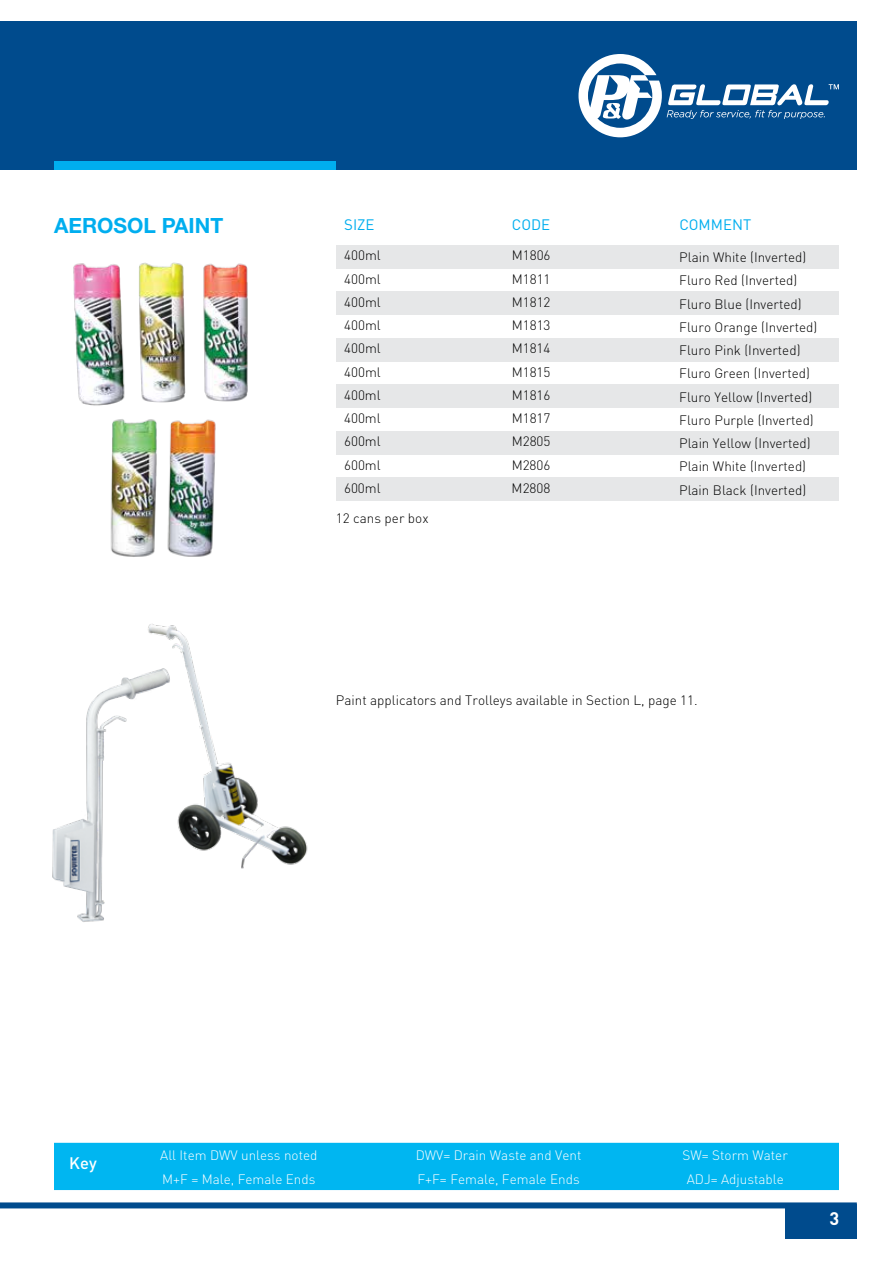
<style>
.page{position:relative;width:893px;height:1263px;background:#fff}
.page>*{position:absolute;margin:0;border:0;box-sizing:border-box;transform-origin:0 0}
.t1{font:700 21px "Helvetica Neue LT Pro";color:#00aeef}
.t2{font:700 18px "DIN";color:#fff}
.t3{font:500 16.5px "DIN";color:#fff}
.t4{font:15px "DIN";color:#00aeef}
.t5{font:300 13.5px "DIN";color:#000}
.t6{font:300 13.5px "DIN";color:#fff}
</style>
<div class="page">
<div style="left:785px;top:1204px;width:72px;height:34px;background:#004b8d"></div>
<div style="left:54px;top:1143px;width:785px;height:47px;background:#00b6f1"></div>
<div style="left:0;top:1202px;width:857px;height:6px;background:#004b8d"></div>
<div style="left:0;top:21px;width:857px;height:149px;background:#004b8d"></div>
<div style="left:54px;top:162px;width:281px;height:8px;background:#00aeef"></div>
<svg style="left:578px;top:54px;width:261px;height:83px"></svg>
<div style="left:336px;top:245px;width:167px;height:24px;background:#e6e7e8"></div>
<div style="left:503px;top:245px;width:168px;height:24px;background:#e6e7e8"></div>
<div style="left:671px;top:245px;width:167px;height:24px;background:#e6e7e8"></div>
<div style="left:336px;top:292px;width:167px;height:23px;background:#e6e7e8"></div>
<div style="left:503px;top:292px;width:168px;height:23px;background:#e6e7e8"></div>
<div style="left:671px;top:292px;width:167px;height:23px;background:#e6e7e8"></div>
<div style="left:336px;top:338px;width:167px;height:24px;background:#e6e7e8"></div>
<div style="left:503px;top:338px;width:168px;height:24px;background:#e6e7e8"></div>
<div style="left:671px;top:338px;width:167px;height:24px;background:#e6e7e8"></div>
<div style="left:336px;top:385px;width:167px;height:23px;background:#e6e7e8"></div>
<div style="left:503px;top:385px;width:168px;height:23px;background:#e6e7e8"></div>
<div style="left:671px;top:385px;width:167px;height:23px;background:#e6e7e8"></div>
<div style="left:336px;top:431px;width:167px;height:24px;background:#e6e7e8"></div>
<div style="left:503px;top:431px;width:168px;height:24px;background:#e6e7e8"></div>
<div style="left:671px;top:431px;width:167px;height:24px;background:#e6e7e8"></div>
<div style="left:336px;top:478px;width:167px;height:23px;background:#e6e7e8"></div>
<div style="left:503px;top:478px;width:168px;height:23px;background:#e6e7e8"></div>
<div style="left:671px;top:478px;width:167px;height:23px;background:#e6e7e8"></div>
<img style="left:73px;top:262px;width:175px;height:144px">
<img style="left:102px;top:388px;width:126px;height:169px">
<img style="left:52px;top:677px;width:78px;height:245px">
<img style="left:130px;top:624px;width:178px;height:245px">
<h1 class="t1" style="left:54px;top:213px;width:171px">AEROSOL PAINT</h1>
<p class="t4" style="left:344px;top:216px;width:32px">SIZE</p>
<p class="t4" style="left:512px;top:216px;width:40px">CODE</p>
<p class="t4" style="left:679px;top:216px;width:73px">COMMENT</p>
<p class="t5" style="left:344px;top:247px;width:38px">400ml</p>
<p class="t5" style="left:512px;top:247px;width:40px">M1806</p>
<p class="t5" style="left:679px;top:249px;width:128px">Plain White (Inverted)</p>
<p class="t5" style="left:344px;top:270px;width:38px">400ml</p>
<p class="t5" style="left:512px;top:270px;width:40px">M1811</p>
<p class="t5" style="left:679px;top:272px;width:119px">Fluro Red (Inverted)</p>
<p class="t5" style="left:344px;top:294px;width:38px">400ml</p>
<p class="t5" style="left:512px;top:294px;width:40px">M1812</p>
<p class="t5" style="left:679px;top:295px;width:124px">Fluro Blue (Inverted)</p>
<p class="t5" style="left:344px;top:317px;width:38px">400ml</p>
<p class="t5" style="left:512px;top:317px;width:40px">M1813</p>
<p class="t5" style="left:679px;top:319px;width:140px">Fluro Orange (Inverted)</p>
<p class="t5" style="left:344px;top:340px;width:38px">400ml</p>
<p class="t5" style="left:512px;top:340px;width:40px">M1814</p>
<p class="t5" style="left:679px;top:342px;width:123px">Fluro Pink (Inverted)</p>
<p class="t5" style="left:344px;top:363px;width:38px">400ml</p>
<p class="t5" style="left:512px;top:363px;width:40px">M1815</p>
<p class="t5" style="left:679px;top:365px;width:132px">Fluro Green (Inverted)</p>
<p class="t5" style="left:344px;top:387px;width:38px">400ml</p>
<p class="t5" style="left:512px;top:387px;width:40px">M1816</p>
<p class="t5" style="left:679px;top:388px;width:134px">Fluro Yellow (Inverted)</p>
<p class="t5" style="left:344px;top:410px;width:38px">400ml</p>
<p class="t5" style="left:512px;top:410px;width:40px">M1817</p>
<p class="t5" style="left:679px;top:412px;width:136px">Fluro Purple (Inverted)</p>
<p class="t5" style="left:344px;top:433px;width:38px">600ml</p>
<p class="t5" style="left:512px;top:433px;width:40px">M2805</p>
<p class="t5" style="left:679px;top:435px;width:133px">Plain Yellow (Inverted)</p>
<p class="t5" style="left:344px;top:456px;width:38px">600ml</p>
<p class="t5" style="left:512px;top:456px;width:40px">M2806</p>
<p class="t5" style="left:679px;top:458px;width:128px">Plain White (Inverted)</p>
<p class="t5" style="left:344px;top:480px;width:38px">600ml</p>
<p class="t5" style="left:512px;top:480px;width:40px">M2808</p>
<p class="t5" style="left:679px;top:481px;width:129px">Plain Black (Inverted)</p>
<p class="t5" style="left:336px;top:510px;width:94px">12 cans per box</p>
<p class="t5" style="left:336px;top:692px;width:363px">Paint applicators and Trolleys available in Section L, page 11.</p>
<p class="t3" style="left:69px;top:1153px;width:29px">Key</p>
<p class="t6" style="left:160px;top:1147px;width:159px">All Item DWV unless noted</p>
<p class="t6" style="left:416px;top:1147px;width:167px">DWV= Drain Waste and Vent</p>
<p class="t6" style="left:683px;top:1147px;width:107px">SW= Storm Water</p>
<p class="t6" style="left:162px;top:1170px;width:155px">M+F = Male, Female Ends</p>
<p class="t6" style="left:417px;top:1170px;width:164px">F+F= Female, Female Ends</p>
<p class="t6" style="left:687px;top:1170px;width:99px">ADJ= Adjustable</p>
<h2 class="t2" style="left:829px;top:1207px;width:11px">3</h2>
</div>
